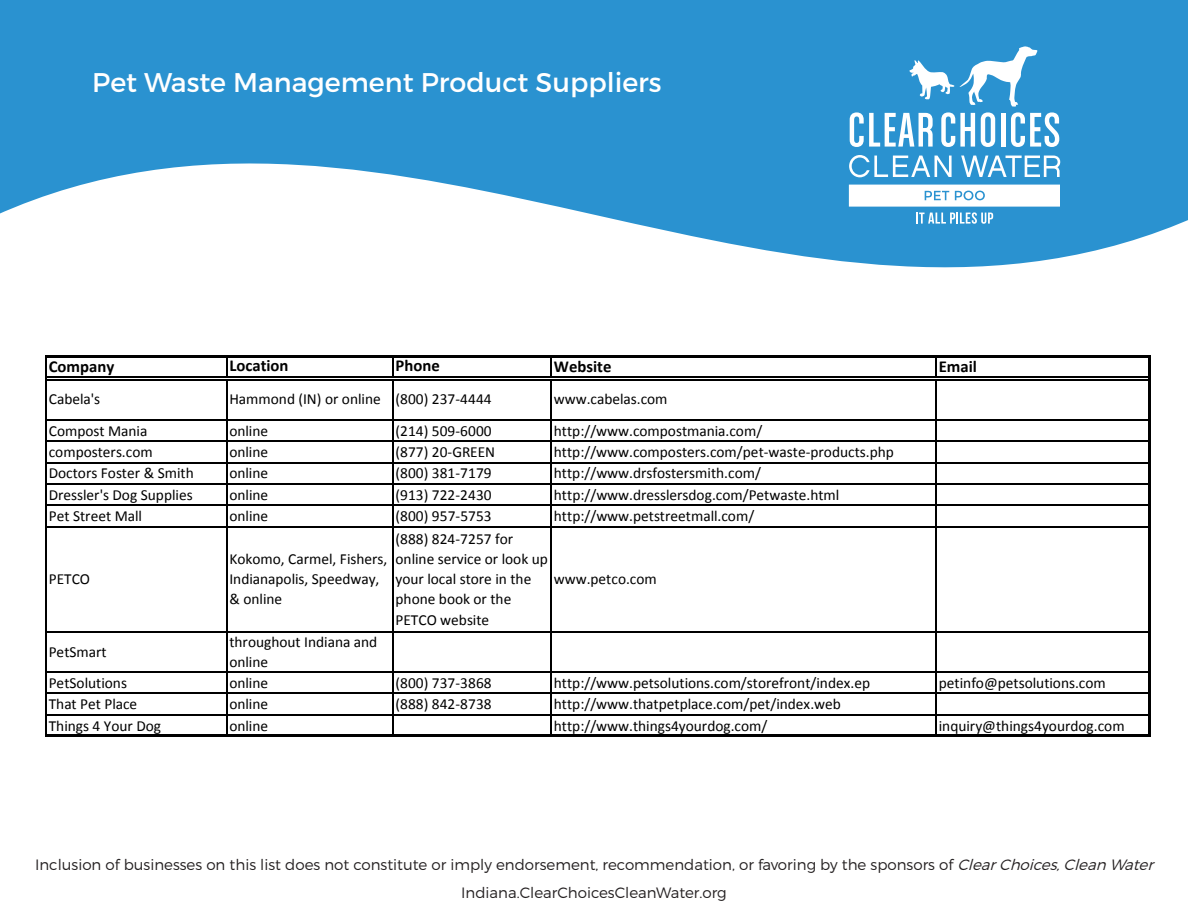
<style>
.page{position:relative;width:1188px;height:918px;background:#fff}
.page>*{position:absolute;margin:0;border:0;box-sizing:border-box;transform-origin:0 0}
.t1{font:27px "Montserrat";color:#fff}
.t2{font:700 16.65px "Calibri";color:#000}
.t3{font:15.3px/20.2px "Calibri";color:#000}
.t4{font:300 15px "Montserrat";color:#231f20}
.s1{font-style:italic}
</style>
<div class="page">
<svg style="left:0;top:0;width:1188px;height:395px;fill:#2a92d0"></svg>
<svg style="left:849px;top:155px;width:103px;height:22px"></svg>
<svg style="left:961px;top:156px;width:99px;height:21px"></svg>
<svg style="left:850px;top:46px;width:209px;height:101px"></svg>
<svg style="left:849px;top:185px;width:211px;height:39px"></svg>
<svg style="left:226px;top:358px;width:1px;height:18px"></svg>
<svg style="left:392px;top:358px;width:1px;height:18px"></svg>
<svg style="left:550px;top:358px;width:2px;height:18px"></svg>
<svg style="left:935px;top:358px;width:2px;height:18px"></svg>
<hr style="left:47px;top:357px;width:1px;height:380px;background:#000">
<hr style="left:226px;top:380px;width:1px;height:355px;background:#000">
<hr style="left:392px;top:380px;width:1px;height:355px;background:#000">
<hr style="left:550px;top:380px;width:2px;height:355px;background:#000">
<hr style="left:935px;top:380px;width:2px;height:355px;background:#000">
<hr style="left:47px;top:357px;width:1104px;height:1px;background:#000">
<hr style="left:47px;top:376px;width:1102px;height:2px;background:#000">
<hr style="left:47px;top:379px;width:1102px;height:1px;background:#000">
<hr style="left:47px;top:419px;width:1102px;height:2px;background:#000">
<hr style="left:47px;top:441px;width:1102px;height:1px;background:#000">
<hr style="left:47px;top:462px;width:1102px;height:1px;background:#000">
<hr style="left:47px;top:483px;width:1102px;height:2px;background:#000">
<hr style="left:47px;top:505px;width:1102px;height:1px;background:#000">
<hr style="left:47px;top:526px;width:1102px;height:1px;background:#000">
<hr style="left:47px;top:631px;width:1102px;height:1px;background:#000">
<hr style="left:47px;top:671px;width:1102px;height:2px;background:#000">
<hr style="left:47px;top:693px;width:1102px;height:1px;background:#000">
<hr style="left:47px;top:714px;width:1102px;height:1px;background:#000">
<hr style="left:45px;top:355px;width:1106px;height:2px;background:#000">
<hr style="left:45px;top:355px;width:2px;height:382px;background:#000">
<hr style="left:45px;top:735px;width:1106px;height:2px;background:#000">
<hr style="left:1149px;top:355px;width:2px;height:382px;background:#000">
<p class="t1" style="left:92px;top:66px;width:571px">Pet Waste Management Product Suppliers</p>
<p class="t2" style="left:49px;top:356px;width:67px">Company</p>
<p class="t2" style="left:229px;top:354px;width:61px">Location</p>
<p class="t2" style="left:396px;top:354px;width:46px">Phone</p>
<p class="t2" style="left:554px;top:356px;width:59px">Website</p>
<p class="t2" style="left:939px;top:356px;width:40px">Email</p>
<p class="t3" style="left:49px;top:389px;width:53px">Cabela's</p>
<p class="t3" style="left:229px;top:389px;width:264px">Hammond (IN) or online (800) 237-4444</p>
<p class="t3" style="left:554px;top:389px;width:115px">www.cabelas.com</p>
<p class="t3" style="left:49px;top:421px;width:100px">Compost Mania</p>
<p class="t3" style="left:229px;top:421px;width:40px">online</p>
<p class="t3" style="left:396px;top:421px;width:98px">(214) 509-6000</p>
<p class="t3" style="left:554px;top:421px;width:210px">http://www.compostmania.com/</p>
<p class="t3" style="left:49px;top:442px;width:105px">composters.com</p>
<p class="t3" style="left:229px;top:442px;width:40px">online</p>
<p class="t3" style="left:396px;top:442px;width:101px">(877) 20-GREEN</p>
<p class="t3" style="left:554px;top:442px;width:342px">http://www.composters.com/pet-waste-products.php</p>
<p class="t3" style="left:49px;top:463px;width:147px">Doctors Foster &amp; Smith</p>
<p class="t3" style="left:229px;top:463px;width:40px">online</p>
<p class="t3" style="left:396px;top:463px;width:98px">(800) 381-7179</p>
<p class="t3" style="left:554px;top:463px;width:209px">http://www.drsfostersmith.com/</p>
<p class="t3" style="left:49px;top:485px;width:145px">Dressler's Dog Supplies</p>
<p class="t3" style="left:229px;top:485px;width:40px">online</p>
<p class="t3" style="left:396px;top:485px;width:98px">(913) 722-2430</p>
<p class="t3" style="left:554px;top:485px;width:287px">http://www.dresslersdog.com/Petwaste.html</p>
<p class="t3" style="left:49px;top:506px;width:95px">Pet Street Mall</p>
<p class="t3" style="left:229px;top:506px;width:40px">online</p>
<p class="t3" style="left:396px;top:506px;width:98px">(800) 957-5753</p>
<p class="t3" style="left:554px;top:506px;width:202px">http://www.petstreetmall.com/</p>
<p class="t3" style="left:49px;top:569px;width:43px">PETCO</p>
<p class="t3" style="left:229px;top:549px;width:159px">Kokomo, Carmel, Fishers,<br>Indianapolis, Speedway, &amp; online</p>
<p class="t3" style="left:396px;top:529px;width:154px">(888) 824-7257 for online service or look up your local store in the phone book or the<br>PETCO website</p>
<p class="t3" style="left:554px;top:569px;width:104px">www.petco.com</p>
<p class="t3" style="left:49px;top:642px;width:59px">PetSmart</p>
<p class="t3" style="left:229px;top:632px;width:149px">throughout Indiana and online</p>
<p class="t3" style="left:49px;top:673px;width:80px">PetSolutions</p>
<p class="t3" style="left:229px;top:673px;width:40px">online</p>
<p class="t3" style="left:396px;top:673px;width:98px">(800) 737-3868</p>
<p class="t3" style="left:554px;top:673px;width:318px">http://www.petsolutions.com/storefront/index.ep</p>
<p class="t3" style="left:939px;top:673px;width:168px">petinfo@petsolutions.com</p>
<p class="t3" style="left:49px;top:694px;width:90px">That Pet Place</p>
<p class="t3" style="left:229px;top:694px;width:40px">online</p>
<p class="t3" style="left:396px;top:694px;width:98px">(888) 842-8738</p>
<p class="t3" style="left:554px;top:694px;width:289px">http://www.thatpetplace.com/pet/index.web</p>
<p class="t3" style="left:49px;top:716px;width:114px">Things 4 Your Dog</p>
<p class="t3" style="left:229px;top:716px;width:40px">online</p>
<p class="t3" style="left:554px;top:716px;width:215px">http://www.things4yourdog.com/</p>
<p class="t3" style="left:939px;top:716px;width:187px">inquiry@things4yourdog.com</p>
<p class="t4" style="left:35px;top:856px;width:1124px">Inclusion of businesses on this list does not constitute or imply endorsement, recommendation, or favoring by the sponsors of <span class="s1">ClearChoices,Clean Water</span></p>
<p class="t4" style="left:461px;top:883px;width:267px">Indiana.ClearChoicesCleanWater.org</p>
</div>
